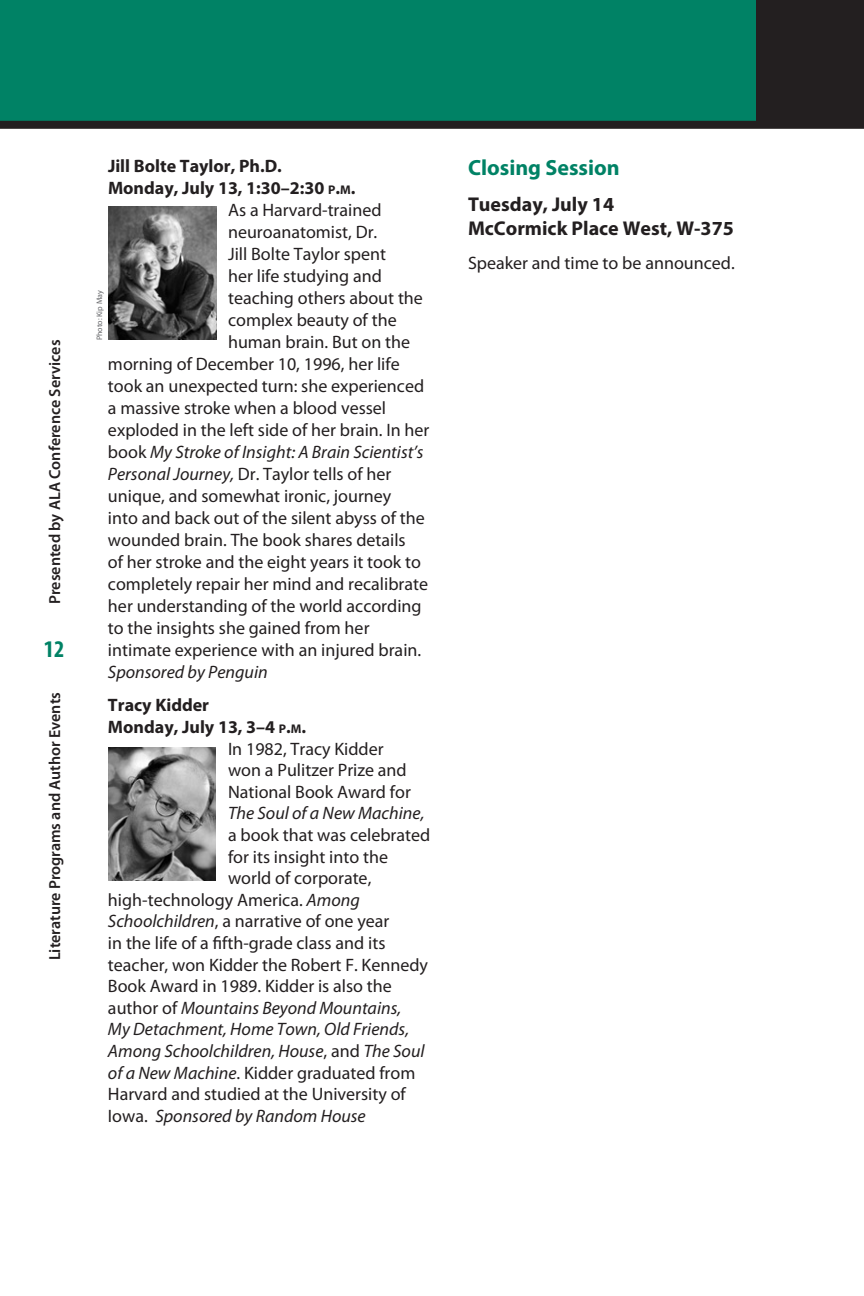
<style>
.page{position:relative;width:864px;height:1296px;background:#fff}
.page>*{position:absolute;margin:0;border:0;box-sizing:border-box;transform-origin:0 0}
.t1{font:700 condensed 24px "Myriad Pro";color:#008265}
.t2{font:700 22px "Myriad Pro";color:#008265}
.t3{font:700 20px/24px "Myriad Pro";color:#231f20}
.t4{font:18px "Myriad Pro";color:#231f20}
.t5{font:italic 18px "Myriad Pro";color:#231f20}
.t6{font:700 18px "Myriad Pro";color:#231f20}
.t7{font:600 16px "Myriad Pro";color:#231f20}
.t8{font:8px "Myriad Pro";color:#636467}
.s1{font-size:12.6px}
.s2{font-style:inherit}
.s3{font-style:normal}
.s4{font-style:italic}
</style>
<div class="page">
<div style="left:0;top:0;width:864px;height:124px;background:#008265"></div>
<div style="left:0;top:121px;width:864px;height:8px;background:#231f20"></div>
<img style="left:108px;top:747px;width:108px;height:133px">
<div style="left:756px;top:0;width:108px;height:127px;background:#231f20"></div>
<img style="left:108px;top:206px;width:108px;height:134px">
<p class="t7" style="left:44px;top:604px;width:266px;rotate:-90deg">Presented by ALA Conference Services</p>
<h1 class="t1" style="left:44px;top:634px;width:22px">12</h1>
<p class="t7" style="left:44px;top:960px;width:270px;rotate:-90deg">Literature Programs and Author Events</p>
<p class="t6" style="left:108px;top:154px;width:175px">Jill Bolte Taylor, Ph.D.</p>
<p class="t6" style="left:108px;top:176px;width:249px">Monday, July 13, 1:30–2:30 <span class="s1">p</span><span class="s2">.</span><span class="s1">m</span><span class="s2">.</span></p>
<p class="t4" style="left:228px;top:199px;width:155px">As a Harvard-trained</p>
<p class="t4" style="left:228px;top:221px;width:151px">neuroanatomist, Dr.</p>
<p class="t4" style="left:228px;top:243px;width:160px">Jill Bolte Taylor spent</p>
<p class="t4" style="left:228px;top:265px;width:155px">her life studying and</p>
<p class="t4" style="left:228px;top:287px;width:196px">teaching others about the</p>
<p class="t4" style="left:228px;top:309px;width:170px">complex beauty of the</p>
<p class="t4" style="left:228px;top:331px;width:184px">human brain. But on the</p>
<p class="t4" style="left:108px;top:353px;width:293px">morning of December 10, 1996, her life</p>
<p class="t4" style="left:108px;top:375px;width:318px">took an unexpected turn: she experienced</p>
<p class="t4" style="left:108px;top:397px;width:280px">a massive stroke when a blood vessel</p>
<p class="t4" style="left:108px;top:419px;width:323px">exploded in the left side of her brain. In her</p>
<p class="t5" style="left:108px;top:441px;width:317px"><span class="s3">book</span> My Stroke of Insight: A Brain Scientist’s</p>
<p class="t4" style="left:108px;top:463px;width:285px"><span class="s4">Personal Journey,</span> Dr. Taylor tells of her</p>
<p class="t4" style="left:108px;top:485px;width:285px">unique, and somewhat ironic, journey</p>
<p class="t4" style="left:108px;top:507px;width:318px">into and back out of the silent abyss of the</p>
<p class="t4" style="left:108px;top:529px;width:299px">wounded brain. The book shares details</p>
<p class="t4" style="left:108px;top:551px;width:315px">of her stroke and the eight years it took to</p>
<p class="t4" style="left:108px;top:573px;width:322px">completely repair her mind and recalibrate</p>
<p class="t4" style="left:108px;top:595px;width:315px">her understanding of the world according</p>
<p class="t4" style="left:108px;top:617px;width:263px">to the insights she gained from her</p>
<p class="t4" style="left:108px;top:639px;width:315px">intimate experience with an injured brain.</p>
<p class="t5" style="left:108px;top:661px;width:161px">Sponsored by Penguin</p>
<p class="t6" style="left:108px;top:694px;width:103px">Tracy Kidder</p>
<p class="t6" style="left:108px;top:715px;width:200px">Monday, July 13, 3–4 <span class="s1">p</span><span class="s2">.</span><span class="s1">m</span><span class="s2">.</span></p>
<p class="t4" style="left:228px;top:738px;width:157px">In 1982, Tracy Kidder</p>
<p class="t4" style="left:228px;top:759px;width:180px">won a Pulitzer Prize and</p>
<p class="t4" style="left:228px;top:781px;width:184px">National Book Award for</p>
<p class="t5" style="left:228px;top:802px;width:198px">The Soul of a New Machine,</p>
<p class="t4" style="left:228px;top:824px;width:204px">a book that was celebrated</p>
<p class="t4" style="left:228px;top:846px;width:162px">for its insight into the</p>
<p class="t4" style="left:228px;top:867px;width:145px">world of corporate,</p>
<p class="t4" style="left:108px;top:889px;width:253px">high-technology America. <span class="s4">Among</span></p>
<p class="t4" style="left:108px;top:910px;width:283px"><span class="s4">Schoolchildren</span>, a narrative of one year</p>
<p class="t4" style="left:108px;top:932px;width:279px">in the life of a fifth-grade class and its</p>
<p class="t4" style="left:108px;top:954px;width:322px">teacher, won Kidder the Robert F. Kennedy</p>
<p class="t4" style="left:108px;top:975px;width:285px">Book Award in 1989. Kidder is also the</p>
<p class="t5" style="left:108px;top:997px;width:295px"><span class="s3">author of</span> Mountains Beyond Mountains,</p>
<p class="t5" style="left:108px;top:1018px;width:303px">My Detachment, Home Town, Old Friends,</p>
<p class="t5" style="left:108px;top:1040px;width:318px">Among Schoolchildren, House<span class="s3">, and</span> The Soul</p>
<p class="t4" style="left:108px;top:1062px;width:309px"><span class="s4">of a New Machine</span>. Kidder graduated from</p>
<p class="t4" style="left:108px;top:1083px;width:299px">Harvard and studied at the University of</p>
<p class="t5" style="left:108px;top:1105px;width:259px"><span class="s3">Iowa.</span> Sponsored by Random House</p>
<p class="t8" style="left:94px;top:340px;width:51px;rotate:-90deg">Photo: Kip May</p>
<p class="t2" style="left:468px;top:153px;width:153px">Closing Session</p>
<p class="t3" style="left:468px;top:192px;width:267px">Tuesday, July 14<br>McCormick Place West, W-375</p>
<p class="t4" style="left:468px;top:252px;width:268px">Speaker and time to be announced.</p>
</div>
